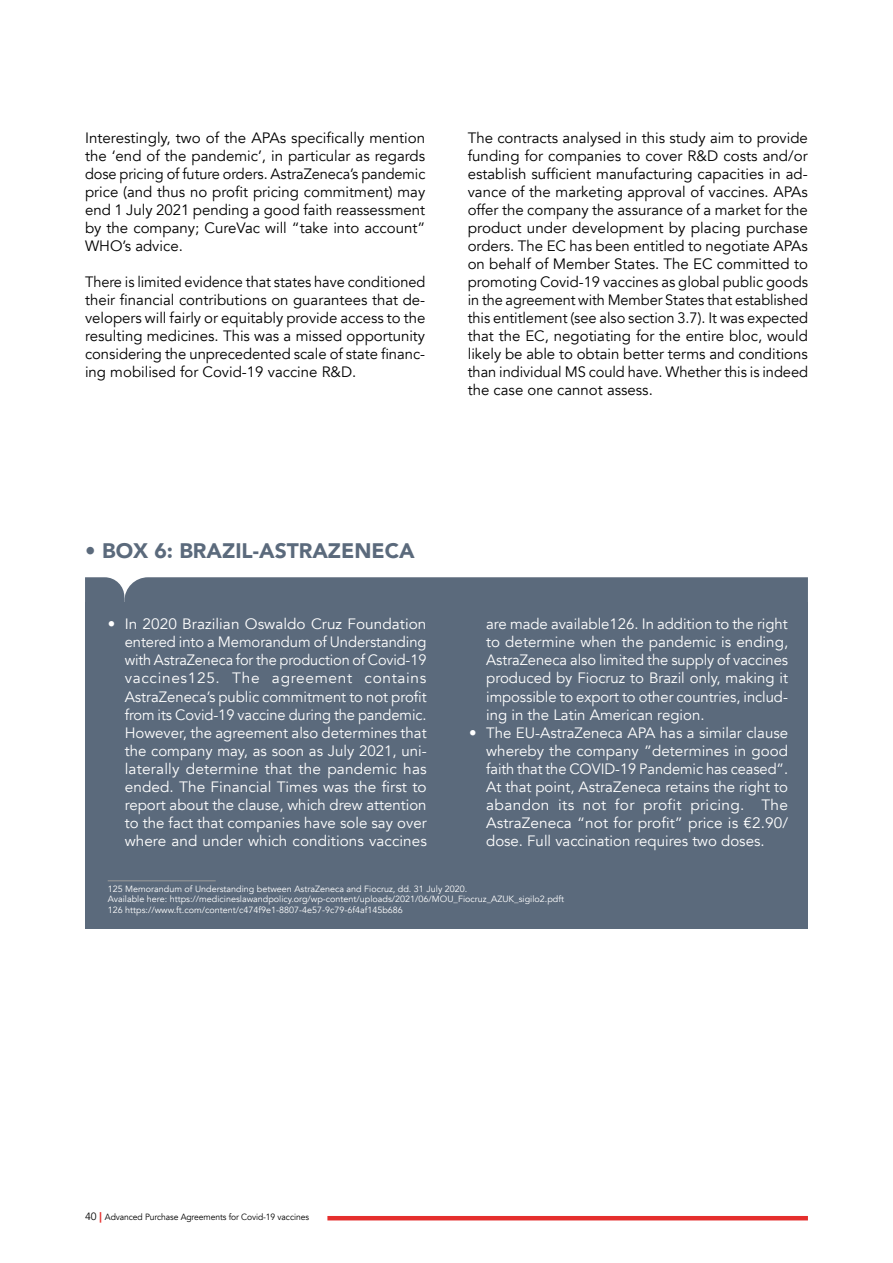
<style>
.page{position:relative;width:893px;height:1263px;background:#fff}
.page>*{position:absolute;margin:0;border:0;box-sizing:border-box;transform-origin:0 0}
.t1{font:900 21px "Avenir";color:#5b6a7c}
.t2{font:15px/18px "Avenir";color:#000;text-align:justify}
.t3{font:15px/18px "Avenir";color:#fff;text-align:justify}
.t4{font:9px/10.8px "Avenir";color:#fff}
.t5{font:9px "Avenir";letter-spacing:-.01em;color:#000;scale:.95 1}
.s1{font-size:10.5px}
.s2{font-weight:900;font-size:10.5px;color:#e52e2d}
</style>
<div class="page">
<hr style="left:327px;top:1216px;width:481px;height:4px;background:#e52e2d">
<div style="left:85px;top:577px;width:723px;height:26px;background:#5b6a7c"></div>
<div style="left:85px;top:603px;width:723px;height:326px;background:#5b6a7c"></div>
<hr style="left:108px;top:880px;width:108px;height:1px;background:#9d9d9c">
<p class="t2" style="left:85px;top:129px;width:342px">Interestingly, two of the APAs specifically mention the ‘end of the pandemic’, in particular as regards dose pricing of future orders. AstraZeneca’s pandemic price (and thus no profit pricing commitment) may end 1 July 2021 pending a good faith reassessment by the company; CureVac will “take into account” WHO’s advice.</p>
<p class="t2" style="left:85px;top:273px;width:342px">There is limited evidence that states have conditioned their financial contributions on guarantees that de&shy;velopers will fairly or equitably provide access to the resulting medicines. This was a missed opportunity considering the unprecedented scale of state financ&shy;ing mobilised for Covid-19 vaccine R&amp;D.</p>
<p class="t2" style="left:468px;top:129px;width:342px">The contracts analysed in this study aim to provide funding for companies to cover R&amp;D costs and/or establish sufficient manufacturing capacities in ad&shy;vance of the marketing approval of vaccines. APAs offer the company the assurance of a market for the product under development by placing purchase orders. The EC has been entitled to negotiate APAs on behalf of Member States. The EC committed to promoting Covid-19 vaccines as global public goods in the agreement with Member States that established this entitlement (see also section 3.7). It was expected that the EC, negotiating for the entire bloc, would likely be able to obtain better terms and conditions than individual MS could have. Whether this is indeed the case one cannot assess.</p>
<h1 class="t1" style="left:85px;top:532px;width:331px">• BOX 6: BRAZIL-ASTRAZENECA</h1>
<p class="t3" style="left:125px;top:616px;width:304px;text-indent:-17px">• In 2020 Brazilian Oswaldo Cruz Foundation entered into a Memorandum of Understanding with AstraZeneca for the production of Covid-19 vaccines125. The agreement contains AstraZeneca’s public commitment to not profit from its Covid-19 vaccine during the pandemic.<br>However, the agreement also determines that the company may, as soon as July 2021, uni&shy;laterally determine that the pandemic has ended. The Financial Times was the first to report about the clause, which drew attention to the fact that companies have sole say over where and under which conditions vaccines</p>
<p class="t4" style="left:108px;top:883px;width:458px">125 Memorandum of Understanding between AstraZeneca and Fiocruz, dd. 31 July 2020.<br>Available here: https://medicineslawandpolicy.org/wp-content/uploads/2021/06/MOU_Fiocruz_AZUK_sigilo2.pdft<br>126 https://www.ft.com/content/c474f9e1-8807-4e57-9c79-6f4af145b686</p>
<p class="t3" style="left:486px;top:616px;width:304px">are made available126. In addition to the right to determine when the pandemic is ending, AstraZeneca also limited the supply of vaccines produced by Fiocruz to Brazil only, making it impossible to export to other countries, includ&shy;ing in the Latin American region.</p>
<p class="t3" style="left:486px;top:724px;width:303px;text-indent:-17px">• The EU-AstraZeneca APA has a similar clause whereby the company ”determines in good faith that the COVID-19 Pandemic has ceased”.<br>At that point, AstraZeneca retains the right to abandon its not for profit pricing. The AstraZeneca “not for profit” price is €2.90/ dose. Full vaccination requires two doses.</p>
<p class="t5" style="left:85px;top:1212px;width:237px"><span class="s1">40</span> <span class="s2">|</span> Advanced Purchase Agreements for Covid-19 vaccines</p>
</div>
